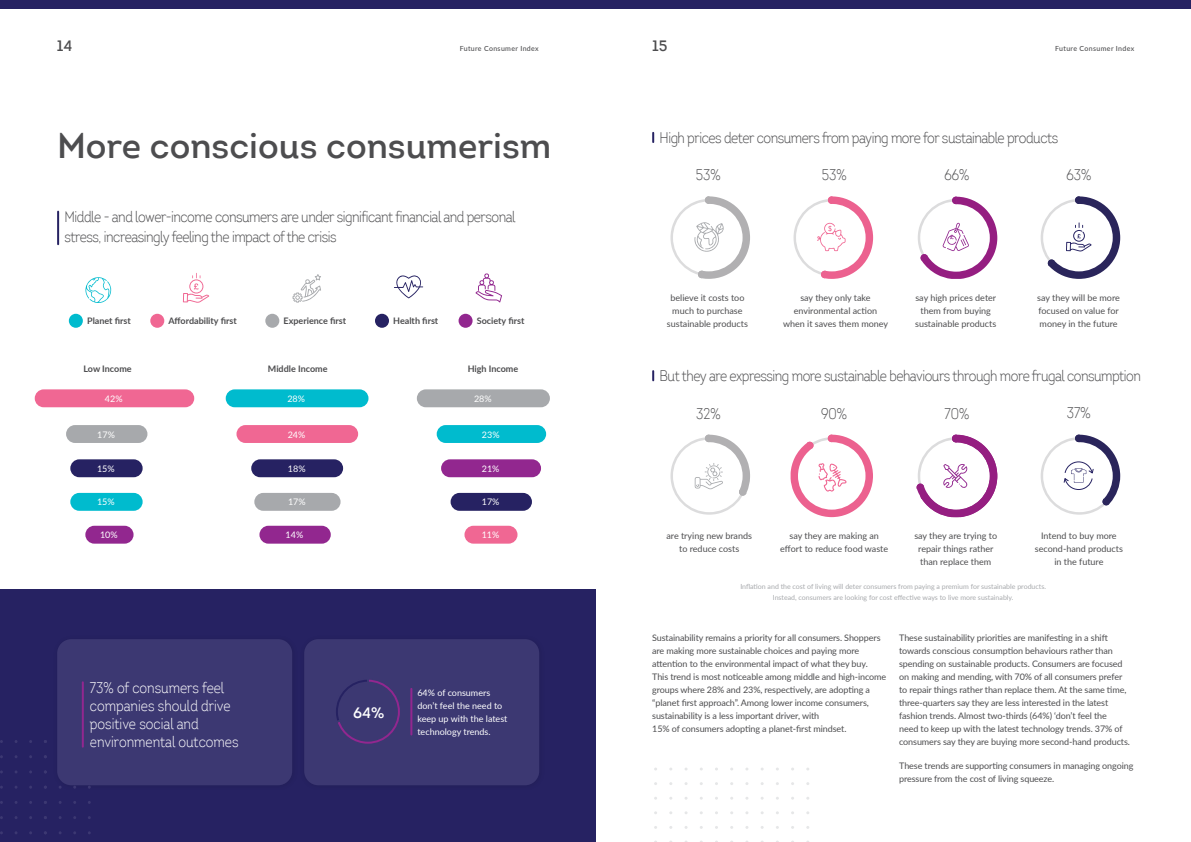
<style>
.page{position:relative;width:1191px;height:842px;background:#fff}
.page>*{position:absolute;margin:0;border:0;box-sizing:border-box;transform-origin:0 0}
.t1{font:600 35px "Intro";color:#4d4d4f}
.t2{font:300 15px/20px "Intro Cond";letter-spacing:-.03em;color:#4d4d4f}
.t3{font:300 15px/18px "Intro Cond";color:#fff}
.t4{font:15px "Intro Semi Bold Caps";color:#4d4d4f}
.t5{font:15px "Intro Semi Bold Caps";color:#fff}
.t6{font:9px/13px "Lato";letter-spacing:-.01em;color:#4d4d4f;text-align:center}
.t7{font:9px/13px "Lato";color:#fff}
.t8{font:700 9px "Lato";color:#4d4d4f}
.t9{font:7px/11px "Lato";color:#a7a9ac;text-align:center}
.t10{font:500 7px "Lato";letter-spacing:.05em;color:#4d4d4f}
</style>
<div class="page">
<hr style="left:57px;top:212px;width:2px;height:32px;background:#262262">
<div style="left:0;top:589px;width:596px;height:253px;background:#262262"></div>
<div style="left:57px;top:639px;width:235px;height:146px;background:#3c3872;border-radius:14px"></div>
<div style="left:304px;top:639px;width:235px;height:146px;background:#3c3872;border-radius:14px"></div>
<hr style="left:82px;top:682px;width:2px;height:65px;background:#92278f">
<hr style="left:410px;top:689px;width:2px;height:45px;background:#92278f">
<div style="left:69px;top:314px;width:14px;height:14px;background:#00bbce;border-radius:50%"></div>
<div style="left:150px;top:314px;width:14px;height:14px;background:#f06793;border-radius:50%"></div>
<div style="left:265px;top:314px;width:14px;height:14px;background:#a7a9ac;border-radius:50%"></div>
<div style="left:375px;top:314px;width:14px;height:14px;background:#262262;border-radius:50%"></div>
<div style="left:458px;top:314px;width:14px;height:14px;background:#92278f;border-radius:50%"></div>
<div style="left:35px;top:389px;width:159px;height:18px;background:#f06793;border-radius:9px"></div>
<div style="left:226px;top:389px;width:142px;height:18px;background:#00bbce;border-radius:9px"></div>
<div style="left:417px;top:389px;width:133px;height:18px;background:#a7a9ac;border-radius:9px"></div>
<div style="left:437px;top:425px;width:109px;height:18px;background:#00bbce;border-radius:9px"></div>
<div style="left:441px;top:459px;width:100px;height:18px;background:#92278f;border-radius:9px"></div>
<div style="left:450px;top:493px;width:82px;height:18px;background:#262262;border-radius:9px"></div>
<div style="left:464px;top:526px;width:53px;height:18px;background:#f06793;border-radius:9px"></div>
<div style="left:236px;top:425px;width:122px;height:18px;background:#f06793;border-radius:9px"></div>
<div style="left:251px;top:459px;width:92px;height:18px;background:#262262;border-radius:9px"></div>
<div style="left:254px;top:493px;width:86px;height:18px;background:#a7a9ac;border-radius:9px"></div>
<div style="left:259px;top:526px;width:72px;height:18px;background:#92278f;border-radius:9px"></div>
<div style="left:66px;top:425px;width:81px;height:18px;background:#a7a9ac;border-radius:9px"></div>
<div style="left:70px;top:459px;width:73px;height:18px;background:#262262;border-radius:9px"></div>
<div style="left:70px;top:493px;width:73px;height:18px;background:#00bbce;border-radius:9px"></div>
<div style="left:85px;top:526px;width:49px;height:18px;background:#92278f;border-radius:9px"></div>
<svg style="left:336px;top:679px;width:64px;height:65px"></svg>
<svg style="left:85px;top:277px;width:26px;height:26px"></svg>
<svg style="left:292px;top:274px;width:29px;height:29px"></svg>
<svg style="left:394px;top:275px;width:29px;height:23px"></svg>
<svg style="left:475px;top:273px;width:27px;height:30px"></svg>
<svg style="left:183px;top:273px;width:26px;height:30px"></svg>
<svg style="left:652px;top:133px;width:2px;height:9px"></svg>
<svg style="left:652px;top:371px;width:2px;height:9px"></svg>
<svg style="left:670px;top:196px;width:80px;height:83px"></svg>
<svg style="left:793px;top:196px;width:80px;height:83px"></svg>
<svg style="left:918px;top:197px;width:79px;height:82px"></svg>
<svg style="left:1040px;top:196px;width:80px;height:83px"></svg>
<svg style="left:1040px;top:435px;width:80px;height:80px"></svg>
<svg style="left:916px;top:435px;width:81px;height:82px"></svg>
<svg style="left:670px;top:435px;width:80px;height:80px"></svg>
<svg style="left:790px;top:435px;width:83px;height:82px"></svg>
<div style="left:0;top:0;width:595px;height:9px;background:#262262"></div>
<div style="left:595px;top:0;width:596px;height:9px;background:#262262"></div>
<h2 class="t4" style="left:57px;top:36px;width:17px">14</h2>
<p class="t10" style="left:460px;top:43px;width:81px">Future Consumer Index</p>
<h2 class="t4" style="left:652px;top:36px;width:17px">15</h2>
<p class="t10" style="left:1055px;top:43px;width:81px">Future Consumer Index</p>
<h1 class="t1" style="left:57px;top:124px;width:496px">More conscious consumerism</h1>
<h2 class="t2" style="left:64px;top:207px;width:452px">Middle - and lower-income consumers are under significant financial and personal stress, increasingly feeling the impact of the crisis</h2>
<p class="t8" style="left:87px;top:314px;width:45px">Planet first</p>
<p class="t8" style="left:168px;top:314px;width:70px">Affordability first</p>
<p class="t8" style="left:283px;top:314px;width:64px">Experience first</p>
<p class="t8" style="left:393px;top:314px;width:47px">Health first</p>
<p class="t8" style="left:477px;top:314px;width:49px">Society first</p>
<p class="t8" style="left:83px;top:362px;width:50px">Low Income</p>
<p class="t8" style="left:268px;top:362px;width:61px">Middle Income</p>
<p class="t8" style="left:467px;top:362px;width:52px">High Income</p>
<p class="t7" style="left:105px;top:392px;width:19px">42%</p>
<p class="t7" style="left:287px;top:392px;width:19px">28%</p>
<p class="t7" style="left:474px;top:392px;width:19px">28%</p>
<p class="t7" style="left:482px;top:427px;width:19px">23%</p>
<p class="t7" style="left:482px;top:462px;width:19px">21%</p>
<p class="t7" style="left:482px;top:495px;width:19px">17%</p>
<p class="t7" style="left:481px;top:528px;width:19px">11%</p>
<p class="t7" style="left:288px;top:427px;width:19px">24%</p>
<p class="t7" style="left:288px;top:462px;width:19px">18%</p>
<p class="t7" style="left:288px;top:495px;width:19px">17%</p>
<p class="t7" style="left:286px;top:528px;width:19px">14%</p>
<p class="t7" style="left:97px;top:427px;width:19px">17%</p>
<p class="t7" style="left:97px;top:462px;width:19px">15%</p>
<p class="t7" style="left:97px;top:495px;width:19px">15%</p>
<p class="t7" style="left:100px;top:528px;width:19px">10%</p>
<h2 class="t3" style="left:90px;top:679px;width:150px">73% of consumers feel companies should drive positive social and environmental outcomes</h2>
<p class="t7" style="left:417px;top:686px;width:92px">64% of consumers don’t feel the need to keep up with the latest technology trends.</p>
<h2 class="t5" style="left:353px;top:703px;width:33px">64%</h2>
<h2 class="t2" style="left:659px;top:128px;width:400px">High prices deter consumers from paying more for sustainable products</h2>
<h2 class="t2" style="left:696px;top:165px;width:26px">53%</h2>
<h2 class="t2" style="left:821px;top:165px;width:26px">53%</h2>
<h2 class="t2" style="left:944px;top:165px;width:26px">66%</h2>
<h2 class="t2" style="left:1066px;top:164px;width:26px">63%</h2>
<p class="t6" style="left:667px;top:291px;width:83px">believe it costs too much to purchase sustainable products</p>
<p class="t6" style="left:783px;top:290px;width:107px">say they only take environmental action when it saves them money</p>
<p class="t6" style="left:915px;top:290px;width:83px">say high prices deter them from buying sustainable products</p>
<p class="t6" style="left:1037px;top:290px;width:84px;text-align:left">say they will be more focused on value for money in the future</p>
<h2 class="t2" style="left:659px;top:366px;width:483px">But they are expressing more sustainable behaviours through more frugal consumption</h2>
<h2 class="t2" style="left:696px;top:403px;width:26px">32%</h2>
<h2 class="t2" style="left:821px;top:403px;width:27px">90%</h2>
<h2 class="t2" style="left:944px;top:403px;width:26px">70%</h2>
<h2 class="t2" style="left:1067px;top:403px;width:25px">37%</h2>
<p class="t6" style="left:666px;top:529px;width:87px">are trying new brands to reduce costs</p>
<p class="t6" style="left:780px;top:529px;width:109px">say they are making an effort to reduce food waste</p>
<p class="t6" style="left:914px;top:529px;width:84px">say they are trying to repair things rather than replace them</p>
<p class="t6" style="left:1035px;top:529px;width:89px">Intend to buy more second-hand products in the future</p>
<p class="t9" style="left:740px;top:581px;width:307px">Inflation and the cost of living will deter consumers from paying a premium for sustainable products.<br>Instead, consumers are looking for cost effective ways to live more sustainably.</p>
<p class="t6" style="left:652px;top:631px;width:236px;text-align:left">Sustainability remains a priority for all consumers. Shoppers are making more sustainable choices and paying more attention to the environmental impact of what they buy.<br>This trend is most noticeable among middle and high-income groups where 28% and 23%, respectively, are adopting a “planet first approach”. Among lower income consumers, sustainability is a less important driver, with<br>15% of consumers adopting a planet-first mindset.</p>
<p class="t6" style="left:899px;top:631px;width:232px;text-align:left">These sustainability priorities are manifesting in a shift towards conscious consumption behaviours rather than spending on sustainable products. Consumers are focused on making and mending, with 70% of all consumers prefer to repair things rather than replace them. At the same time, three-quarters say they are less interested in the latest fashion trends. Almost two-thirds (64%) ‘don’t feel the<br>need to keep up with the latest technology trends. 37% of consumers say they are buying more second-hand products.</p>
<p class="t6" style="left:899px;top:759px;width:236px;text-align:left">These trends are supporting consumers in managing ongoing pressure from the cost of living squeeze.</p>
</div>
